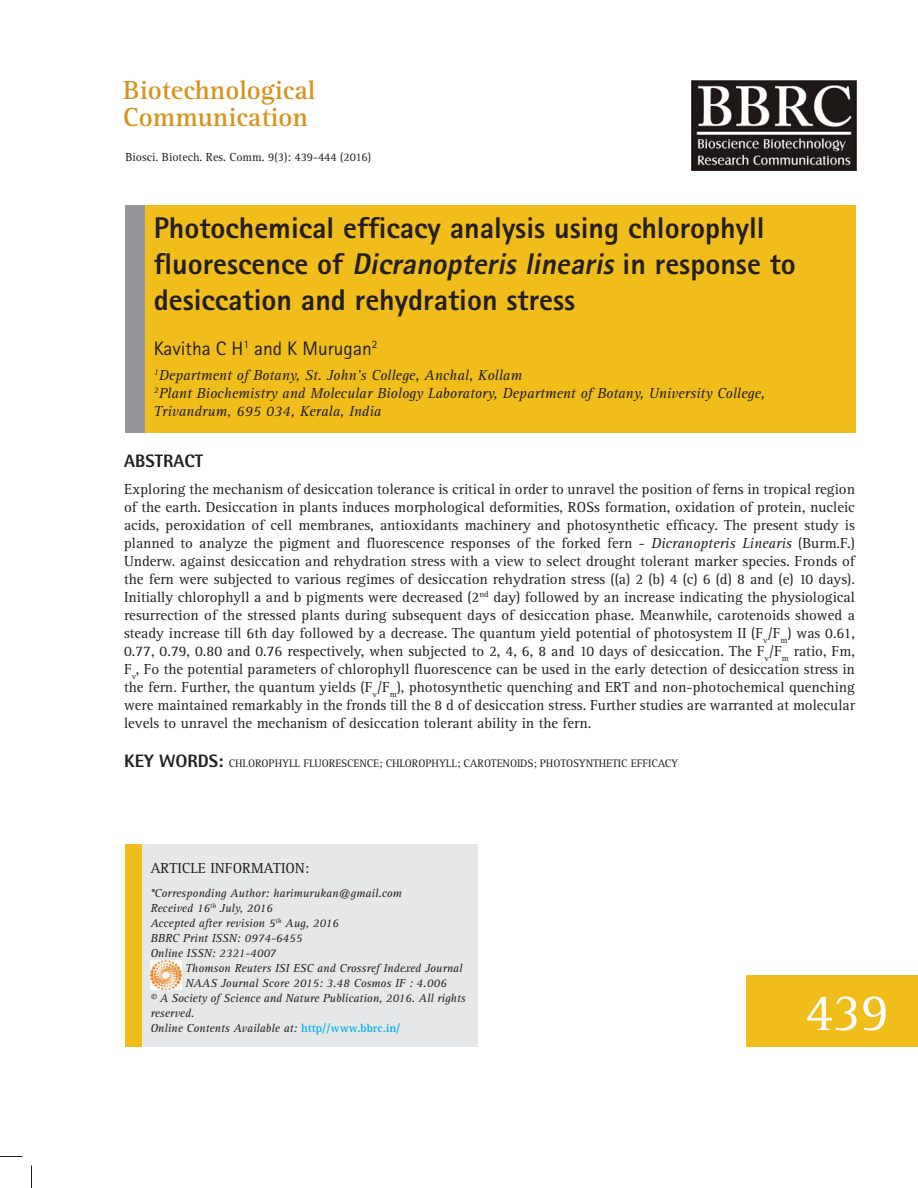
<style>
.page{position:relative;width:918px;height:1188px;background:#fff}
.page>*{position:absolute;margin:0;border:0;box-sizing:border-box;transform-origin:0 0}
.t1{font:54px "Rotis Serif Std";color:#fff}
.t2{font:800 30px/36px "Rotis Sans Serif Std";color:#231f20}
.t3{font:700 27px/27px "Rotis Serif Std";color:#d6931d}
.t4{font:19.5px "Rotis Sans Serif Std";color:#231f20}
.t5{font:800 18px "Rotis Semi Sans Std";color:#231f20}
.t6{font:15px/18px "Rotis Serif Std";color:#231f20;text-align:justify}
.t7{font:italic 15px/18px "Rotis Serif Std";color:#231f20}
.t8{font:italic 12px "Rotis Serif Std";color:#231f20}
.t9{font:12px "Rotis Serif Std";color:#231f20}
.t10{font:11.25px "Rotis Serif Std";letter-spacing:-.01em;color:#231f20}
.s1{font-style:italic}
.s2{font-family:"Rotis Semi Sans Std";font-weight:800;font-size:18px}
.s3{font-weight:700;font-style:normal;color:#00aeef}
</style>
<div class="page">
<div style="left:136px;top:205px;width:720px;height:227px;background:#f0bd1b"></div>
<div style="left:125px;top:205px;width:20px;height:227px;background:#939598"></div>
<div style="left:747px;top:975px;width:171px;height:72px;background:#f0bd1b"></div>
<img style="left:691px;top:81px;width:165px;height:90px">
<div style="left:141px;top:844px;width:337px;height:203px;background:#e6e7e8"></div>
<div style="left:125px;top:844px;width:16px;height:203px;background:#f0bd1b"></div>
<img style="left:150px;top:961px;width:31px;height:29px">
<svg style="left:0;top:1156px;width:22px;height:1px"></svg>
<svg style="left:31px;top:1166px;width:1px;height:22px"></svg>
<p class="t3" style="left:123px;top:79px;width:194px">Biotechnological<br>Communication</p>
<p class="t9" style="left:125px;top:152px;width:247px">Biosci. Biotech. Res. Comm. 9(3): 439-444 (2016)</p>
<p class="t2" style="left:154px;top:213px;width:644px">Photochemical efficacy analysis using chlorophyll fluorescence of <span class="s1">Dicranopteris linearis</span> in response to desiccation and rehydration stress</p>
<p class="t4" style="left:154px;top:341px;width:225px">Kavitha C H<sup>1</sup> and K Murugan<sup>2</sup></p>
<p class="t7" style="left:154px;top:368px;width:613px"><sup>1</sup>Department of Botany, St. John’s College, Anchal, Kollam<br><sup>2</sup>Plant Biochemistry and Molecular Biology Laboratory, Department of Botany, University College,<br>Trivandrum, 695 034, Kerala, India</p>
<p class="t5" style="left:124px;top:454px;width:81px">ABSTRACT</p>
<p class="t6" style="left:124px;top:481px;width:732px">Exploring the mechanism of desiccation tolerance is critical in order to unravel the position of ferns in tropical region of the earth. Desiccation in plants induces morphological deformities, ROSs formation, oxidation of protein, nucleic acids, peroxidation of cell membranes, antioxidants machinery and photosynthetic efficacy. The present study is planned to analyze the pigment and fluorescence responses of the forked fern - <span class="s1">Dicranopteris Linearis</span> (Burm.F.)<br>Underw. against desiccation and rehydration stress with a view to select drought tolerant marker species. Fronds of the fern were subjected to various regimes of desiccation rehydration stress ((a) 2 (b) 4 (c) 6 (d) 8 and (e) 10 days).<br>Initially chlorophyll a and b pigments were decreased (2<sup>nd</sup> day) followed by an increase indicating the physiological resurrection of the stressed plants during subsequent days of desiccation phase. Meanwhile, carotenoids showed a steady increase till 6th day followed by a decrease. The quantum yield potential of photosystem II (F<sub>v</sub>/F<sub>m</sub>) was 0.61, 0.77, 0.79, 0.80 and 0.76 respectively, when subjected to 2, 4, 6, 8 and 10 days of desiccation. The F<sub>v</sub>/F<sub>m</sub> ratio, Fm, F<sub>v</sub>, Fo the potential parameters of chlorophyll fluorescence can be used in the early detection of desiccation stress in the fern. Further, the quantum yields (F<sub>v</sub>/F<sub>m</sub>), photosynthetic quenching and ERT and non-photochemical quenching were maintained remarkably in the fronds till the 8 d of desiccation stress. Further studies are warranted at molecular levels to unravel the mechanism of desiccation tolerant ability in the fern.</p>
<p class="t10" style="left:124px;top:759px;width:556px"><span class="s2">KEY WORDS:</span> CHLOROPHYLL FLUORESCENCE; CHLOROPHYLL; CAROTENOIDS; PHOTOSYNTHETIC EFFICACY</p>
<p class="t6" style="left:150px;top:860px;width:161px">ARTICLE INFORMATION:</p>
<p class="t8" style="left:150px;top:888px;width:253px">*Corresponding Author: harimurukan@gmail.com</p>
<p class="t8" style="left:150px;top:903px;width:124px">Received 16<sup>th</sup> July, 2016</p>
<p class="t8" style="left:150px;top:918px;width:190px">Accepted after revision 5<sup>th</sup> Aug, 2016</p>
<p class="t8" style="left:150px;top:933px;width:154px">BBRC Print ISSN: 0974-6455</p>
<p class="t8" style="left:150px;top:948px;width:127px">Online ISSN: 2321-4007</p>
<p class="t8" style="left:186px;top:963px;width:279px">Thomson Reuters ISI ESC and Crossref Indexed Journal</p>
<p class="t8" style="left:186px;top:978px;width:263px">NAAS Journal Score 2015: 3.48 Cosmos IF : 4.006</p>
<p class="t8" style="left:150px;top:993px;width:317px">© A Society of Science and Nature Publication, 2016. All rights</p>
<p class="t8" style="left:150px;top:1008px;width:45px">reserved.</p>
<p class="t8" style="left:150px;top:1023px;width:252px">Online Contents Available at: <span class="s3">http//www.bbrc.in/</span></p>
<p class="t1" style="left:805px;top:989px;width:86px">439</p>
</div>
